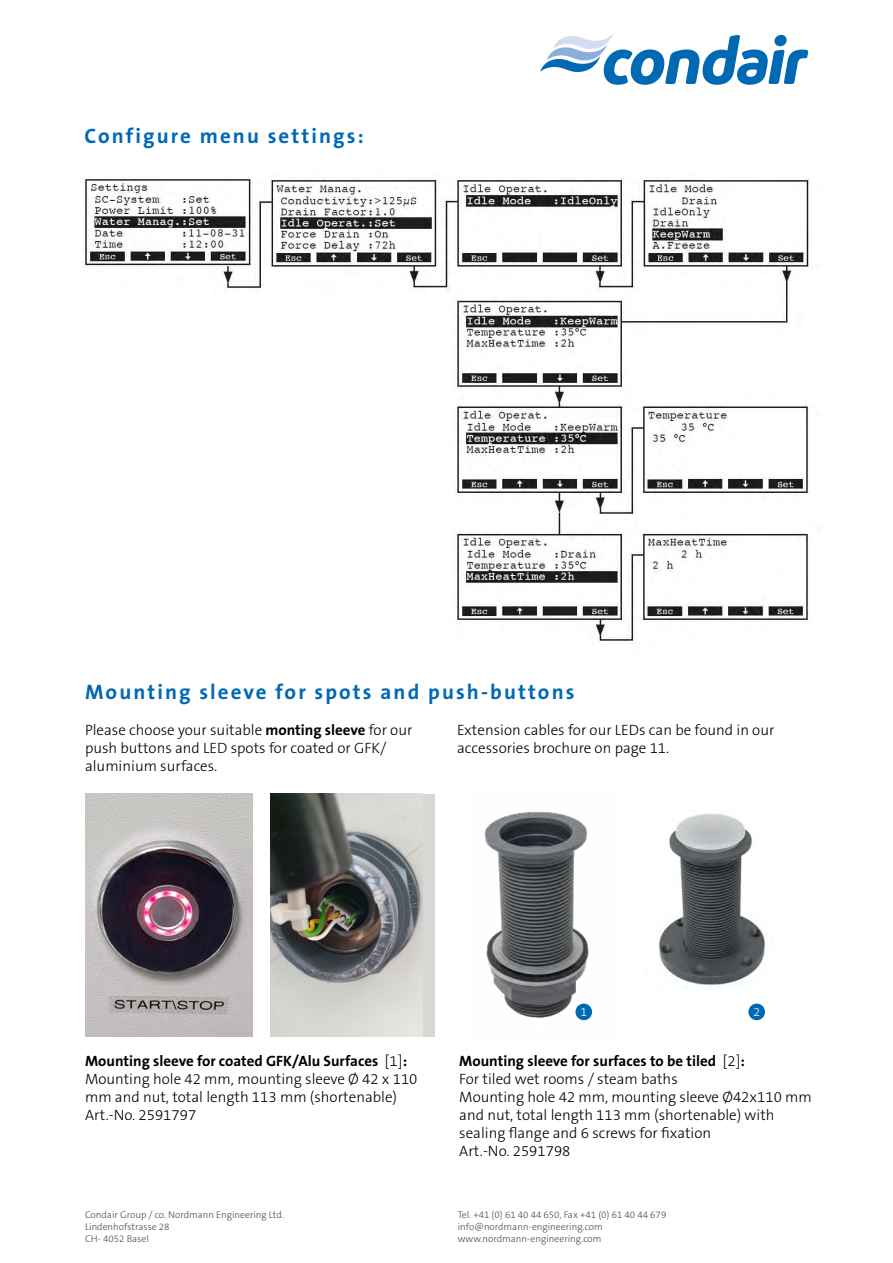
<style>
.page{position:relative;width:893px;height:1263px;background:#fff}
.page>*{position:absolute;margin:0;border:0;box-sizing:border-box;transform-origin:0 0}
.t1{font:700 21px "The Sans B7";letter-spacing:.1em;color:#0069b4}
.t2{font:300 15px/18px "The Sans B3";color:#000}
.t3{font:700 15px "The Sans B7";color:#000}
.t4{font:300 12.15px "The Sans B3";color:#fff}
.t5{font:300 9.75px/11.7px "The Sans B3";color:#4a4a49}
.s1{font-family:"The Sans B7";font-weight:700}
.s2{font-family:"The Sans B3";font-weight:300}
</style>
<div class="page">
<svg style="left:540px;top:34px;width:268px;height:51px"></svg>
<img style="left:85px;top:794px;width:167px;height:242px">
<div style="left:271px;top:794px;width:164px;height:242px;background:#d7d8d6"></div>
<img style="left:271px;top:794px;width:151px;height:242px">
<img style="left:659px;top:813px;width:106px;height:175px">
<img style="left:484px;top:811px;width:109px;height:210px">
<div style="left:575px;top:1003px;width:17px;height:17px;background:#0069b4;border-radius:50%"></div>
<div style="left:748px;top:1003px;width:17px;height:17px;background:#0069b4;border-radius:50%"></div>
<img style="left:84px;top:178px;width:725px;height:463px">
<h1 class="t1" style="left:85px;top:125px;width:281px">Configure menu settings:</h1>
<h1 class="t1" style="left:85px;top:680px;width:491px">Mounting sleeve for spots and push-buttons</h1>
<p class="t2" style="left:85px;top:721px;width:329px">Please choose your suitable <span class="s1">monting sleeve</span> for our push buttons and LED spots for coated or GFK/ aluminium surfaces.</p>
<p class="t2" style="left:457px;top:721px;width:319px">Extension cables for our LEDs can be found in our accessories brochure on page 11.</p>
<p class="t3" style="left:85px;top:1053px;width:324px">Mounting sleeve for coated GFK/Alu Surfaces <span class="s2">[1]</span>:</p>
<p class="t2" style="left:85px;top:1071px;width:334px">Mounting hole 42 mm, mounting sleeve Ø 42 x 110 mm and nut, total length 113 mm (shortenable)<br>Art.-No. 2591797</p>
<p class="t4" style="left:581px;top:1005px;width:8px">1</p>
<p class="t4" style="left:753px;top:1005px;width:8px">2</p>
<p class="t3" style="left:459px;top:1053px;width:287px">Mounting sleeve for surfaces to be tiled <span class="s2">[2]</span>:</p>
<p class="t2" style="left:459px;top:1071px;width:354px">For tiled wet rooms / steam baths<br>Mounting hole 42 mm, mounting sleeve Ø42x110 mm and nut, total length 113 mm (shortenable) with sealing flange and 6 screws for fixation<br>Art.-No. 2591798</p>
<p class="t5" style="left:85px;top:1209px;width:200px">Condair Group / co. Nordmann Engineering Ltd.<br>Lindenhofstrasse 28<br>CH- 4052 Basel</p>
<p class="t5" style="left:458px;top:1209px;width:210px">Tel. +41 (0) 61 40 44 650, Fax +41 (0) 61 40 44 679 info@nordmann-engineering.com www.nordmann-engineering.com</p>
</div>
